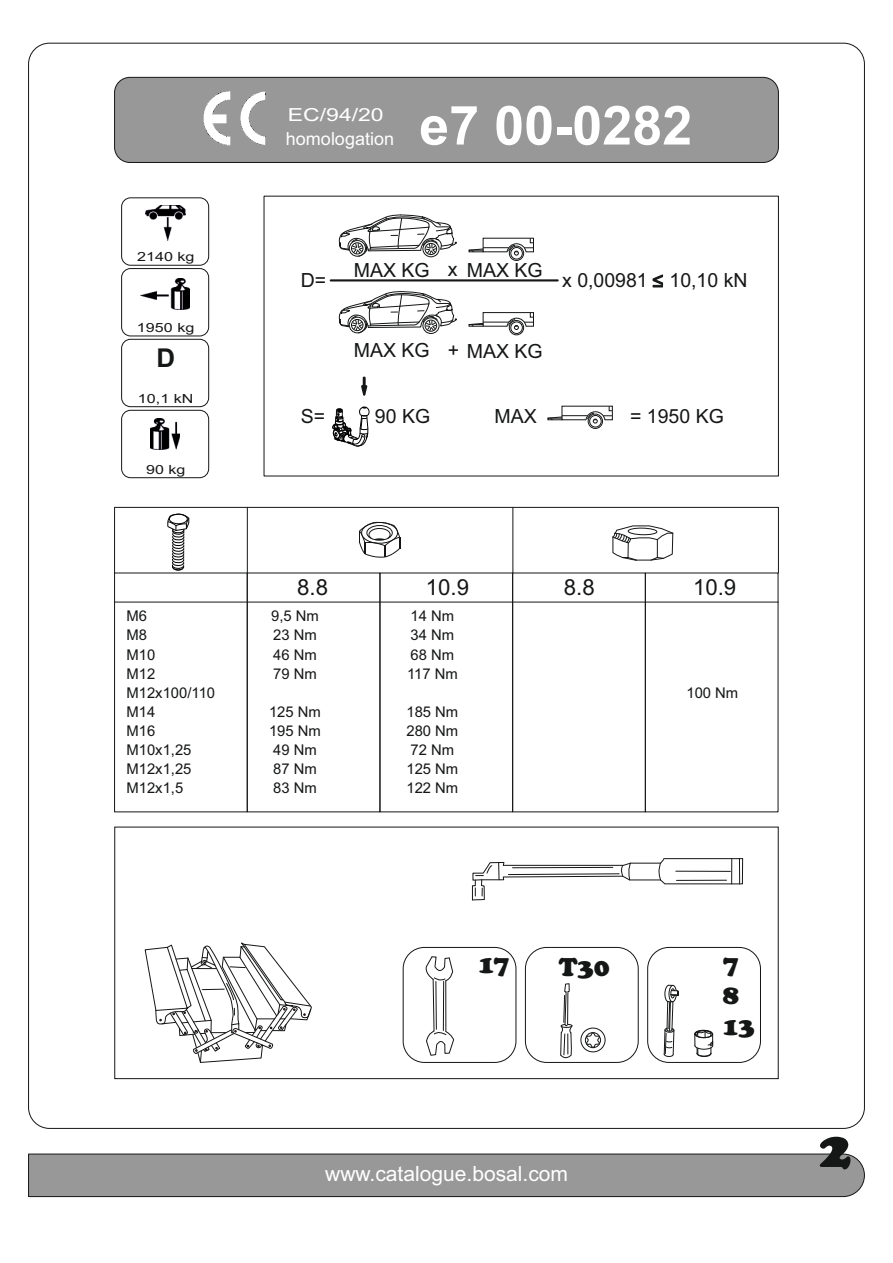
<style>
.page{position:relative;width:893px;height:1263px;background:#fff}
.page>*{position:absolute;margin:0;border:0;box-sizing:border-box;transform-origin:0 0}
.t1{font:700 54px "Arial";color:#fff}
.t2{font:900 54px "Cooper";color:#151616}
.t3{font:900 26.85px/30.8px "Cooper";letter-spacing:-.005em;color:#151616}
.t4{font:700 25.95px "Arial";color:#151616}
.t5{font:22.2px "Arial";color:#151616}
.t6{font:21px "Arial";color:#fff}
.t7{font:19.5px "Arial";color:#151616}
.t8{font:18px "Arial";color:#fff}
.t9{font:18px "Arial";color:#fff;scale:1.28 1}
.t10{font:14.85px/19px "Arial";color:#151616}
.t11{font:12.6px "Arial";color:#151616;scale:1.28 1}
.t12{font:12.6px "Arial";color:#151616;scale:1.27 1}
</style>
<div class="page">
<svg style="left:339px;top:214px;width:118px;height:43px"></svg>
<div style="left:423px;top:318px;width:16px;height:16px;border:1px solid #151616;border-radius:50%"></div>
<svg style="left:339px;top:291px;width:118px;height:42px"></svg>
<div style="left:114px;top:77px;width:665px;height:86px;background:#989899;border:1px solid #151616;border-radius:15px"></div>
<div style="left:114px;top:573px;width:134px;height:239px;border:1px solid #151616"></div>
<div style="left:247px;top:573px;width:133px;height:239px;border:1px solid #151616"></div>
<div style="left:379px;top:573px;width:134px;height:239px;border:1px solid #151616"></div>
<div style="left:512px;top:573px;width:134px;height:239px;border:1px solid #151616"></div>
<div style="left:645px;top:573px;width:133px;height:239px;border:1px solid #151616"></div>
<hr style="left:115px;top:602px;width:663px;height:1px;background:#151616">
<svg style="left:114px;top:506px;width:665px;height:68px"></svg>
<hr style="left:247px;top:507px;width:1px;height:66px;background:#151616">
<hr style="left:512px;top:507px;width:1px;height:66px;background:#151616">
<svg style="left:612px;top:525px;width:62px;height:36px"></svg>
<div style="left:628px;top:527px;width:29px;height:8px;border:1px solid #151616;border-radius:50%"></div>
<svg style="left:167px;top:514px;width:23px;height:57px"></svg>
<img style="left:145px;top:205px;width:40px;height:35px">
<div style="left:121px;top:197px;width:88px;height:69px;border:1px solid #151616;border-radius:9px"></div>
<img style="left:150px;top:419px;width:30px;height:30px">
<div style="left:121px;top:410px;width:88px;height:68px;border:1px solid #151616;border-radius:9px"></div>
<img style="left:141px;top:278px;width:49px;height:31px">
<div style="left:121px;top:268px;width:88px;height:68px;border:1px solid #151616;border-radius:9px"></div>
<div style="left:121px;top:339px;width:88px;height:68px;border:1px solid #151616;border-radius:9px"></div>
<svg style="left:240px;top:91px;width:26px;height:54px"></svg>
<svg style="left:203px;top:91px;width:27px;height:55px"></svg>
<svg style="left:114px;top:826px;width:665px;height:253px"></svg>
<svg style="left:144px;top:936px;width:168px;height:127px"></svg>
<svg style="left:472px;top:858px;width:271px;height:42px"></svg>
<hr style="left:676px;top:880px;width:50px;height:1px;background:#151616">
<svg style="left:424px;top:956px;width:30px;height:124px"></svg>
<hr style="left:443px;top:981px;width:1px;height:49px;background:#151616">
<div style="left:525px;top:947px;width:114px;height:116px;border:1px solid #151616;border-radius:21px"></div>
<div style="left:647px;top:947px;width:114px;height:116px;border:1px solid #151616;border-radius:21px"></div>
<div style="left:403px;top:947px;width:113px;height:116px;border:1px solid #151616;border-radius:21px"></div>
<div style="left:28px;top:1153px;width:837px;height:44px;background:#989899"></div>
<div style="left:509px;top:246px;width:15px;height:15px;border:1px solid #151616;border-radius:50%"></div>
<div style="left:511px;top:247px;width:12px;height:12px;border:1px solid #151616;border-radius:50%"></div>
<svg style="left:469px;top:238px;width:65px;height:17px"></svg>
<div style="left:509px;top:320px;width:15px;height:15px;border:1px solid #151616;border-radius:50%"></div>
<div style="left:511px;top:322px;width:12px;height:12px;border:1px solid #151616;border-radius:50%"></div>
<svg style="left:469px;top:312px;width:65px;height:18px"></svg>
<hr style="left:331px;top:279px;width:227px;height:2px;background:#151616">
<div style="left:588px;top:414px;width:15px;height:15px;border:1px solid #151616;border-radius:50%"></div>
<div style="left:589px;top:415px;width:12px;height:12px;border:1px solid #151616;border-radius:50%"></div>
<svg style="left:547px;top:406px;width:66px;height:17px"></svg>
<svg style="left:332px;top:376px;width:37px;height:71px"></svg>
<svg style="left:652px;top:274px;width:11px;height:13px"></svg>
<svg style="left:694px;top:1030px;width:19px;height:27px"></svg>
<svg style="left:663px;top:984px;width:16px;height:73px"></svg>
<svg style="left:560px;top:983px;width:13px;height:97px"></svg>
<div style="left:581px;top:1028px;width:24px;height:24px;border:1px solid #151616;border-radius:50%"></div>
<div style="left:585px;top:1032px;width:16px;height:16px;border:1px solid #151616;border-radius:50%"></div>
<svg style="left:586px;top:1032px;width:14px;height:16px"></svg>
<p class="t11" style="left:137px;top:252px;width:46px">2140 kg</p>
<p class="t11" style="left:137px;top:323px;width:46px">1950 kg</p>
<h3 class="t4" style="left:156px;top:348px;width:20px">D</h3>
<p class="t11" style="left:138px;top:394px;width:45px">10,1 kN</p>
<p class="t12" style="left:146px;top:464px;width:32px">90 kg</p>
<p class="t9" style="left:288px;top:108px;width:76px">EC/94/20</p>
<h1 class="t1" style="left:419px;top:105px;width:275px">e7 00-0282</h1>
<p class="t8" style="left:286px;top:132px;width:110px">homologation</p>
<h3 class="t7" style="left:301px;top:273px;width:27px">D=</h3>
<h3 class="t7" style="left:354px;top:263px;width:77px">MAX KG</h3>
<h3 class="t7" style="left:467px;top:263px;width:77px">MAX KG</h3>
<h3 class="t7" style="left:448px;top:262px;width:11px">x</h3>
<h3 class="t7" style="left:562px;top:273px;width:187px">x 0,00981 10,10 kN</h3>
<h3 class="t7" style="left:354px;top:343px;width:191px">MAX KG + MAX KG</h3>
<h3 class="t7" style="left:301px;top:409px;width:26px">S=</h3>
<h3 class="t7" style="left:375px;top:409px;width:57px">90 KG</h3>
<h3 class="t7" style="left:495px;top:409px;width:44px">MAX</h3>
<h3 class="t7" style="left:630px;top:409px;width:95px">= 1950 KG</h3>
<h3 class="t5" style="left:297px;top:579px;width:32px">8.8</h3>
<h3 class="t5" style="left:426px;top:579px;width:45px">10.9</h3>
<h3 class="t5" style="left:564px;top:579px;width:32px">8.8</h3>
<h3 class="t5" style="left:693px;top:579px;width:45px">10.9</h3>
<p class="t10" style="left:126px;top:608px;width:90px">M6<br>M8<br>M10<br>M12<br>M12x100/110<br>M14<br>M16<br>M10x1,25<br>M12x1,25<br>M12x1,5</p>
<p class="t10" style="left:271px;top:608px;width:49px">9,5 Nm<br>23 Nm<br>46 Nm<br>79 Nm</p>
<p class="t10" style="left:269px;top:703px;width:53px">125 Nm<br>195 Nm<br>49 Nm<br>87 Nm<br>83 Nm</p>
<p class="t10" style="left:407px;top:608px;width:52px">14 Nm<br>34 Nm<br>68 Nm<br>117 Nm</p>
<p class="t10" style="left:406px;top:703px;width:53px">185 Nm<br>280 Nm<br>72 Nm<br>125 Nm<br>122 Nm</p>
<h2 class="t3" style="left:478px;top:951px;width:33px">17</h2>
<h2 class="t3" style="left:559px;top:954px;width:53px">T30</h2>
<h3 class="t6" style="left:325px;top:1165px;width:244px">www.catalogue.bosal.com</h3>
<p class="t10" style="left:686px;top:684px;width:53px">100 Nm</p>
<h2 class="t3" style="left:723px;top:951px;width:33px">7<br>8<br>13</h2>
<h1 class="t2" style="left:819px;top:1131px;width:34px">2</h1>
</div>
